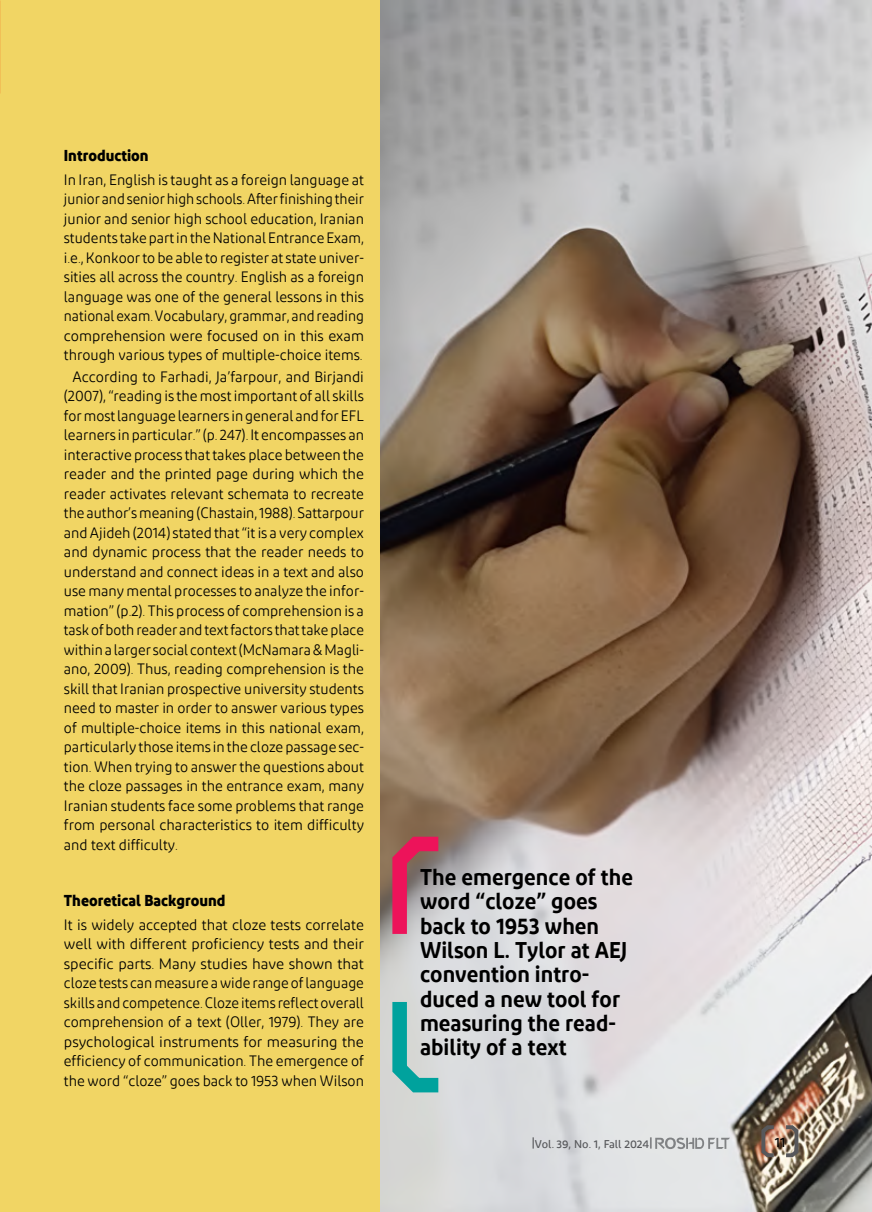
<style>
.page{position:relative;width:872px;height:1212px;background:#fff}
.page>*{position:absolute;margin:0;border:0;box-sizing:border-box;transform-origin:0 0}
.t1{font:600 22.65px/24.3px "Diodrum Arabic";color:#000;scale:.95 1}
.t2{font:700 15.75px "Diodrum Arabic";color:#000;scale:.95 1}
.t3{font:15px/19.5px "Diodrum Arabic";color:#000;text-align:justify;scale:.95 1}
.t4{font:15px/19.5px "Diodrum Arabic";color:#000;text-align:center}
.t5{font:15px "Diodrum Arabic";color:#000;scale:.93 1}
.t6{font:500 13.5px "Diodrum Arabic";color:#000}
.t7{font:500 11.25px "Diodrum Arabic";color:#57585b}
</style>
<div class="page">
<img style="left:380px;top:0;width:492px;height:1212px">
<div style="left:0;top:0;width:380px;height:1212px;background:#f1d564"></div>
<svg style="left:385px;top:987px;width:68px;height:113px;background:#aacdcc"></svg>
<svg style="left:385px;top:829px;width:68px;height:119px;background:#b5818c"></svg>
<svg style="left:655px;top:1137px;width:75px;height:13px"></svg>
<svg style="left:759px;top:1123px;width:41px;height:36px"></svg>
<p class="t2" style="left:64px;top:146px;width:91px">Introduction</p>
<p class="t3" style="left:64px;top:170px;width:317px">In Iran, English is taught as a foreign language at juniorandseniorhighschools.Afterfinishingtheir junior and senior high school education, Iranian studentstakepartintheNationalEntranceExam,</p>
<p class="t3" style="left:64px;top:267px;width:317px">sities all across the country. English as a foreign</p>
<p class="t3" style="left:64px;top:248px;width:317px">e.i .,Konkoortobeabletoregisteratstateuniver-</p>
<p class="t3" style="left:64px;top:287px;width:317px">language was one of the general lessons in this nationalexam.Vocabulary,grammar,andreading comprehension were focused on in this exam through various types of multiple-choice items.</p>
<p class="t4" style="left:64px;top:367px;width:301px">According to Farhadi Ja, ’farpour, and Birjandi (2007 “,) reading is the most important of all skills formostlanguagelearnersingeneralandforEFL learnersinparticular.” ( .p 247 I t.) encompassesan interactiveprocessthattakesplacebetweenthe reader and the printed page during which the reader activates relevant schemata to recreate theauthor s’ meaning(Chastain,1988 .) Sattarpour and Ajideh(2014)statedthat“ isit a very complex and dynamic process that the reader needs to understand and connect ideas in a text and also</p>
<p class="t3" style="left:64px;top:601px;width:317px">mation” (p.2 .) This process of comprehension is a</p>
<p class="t3" style="left:64px;top:581px;width:317px">use many mental processes to analyze the infor-</p>
<p class="t5" style="left:64px;top:621px;width:324px">taskofbothreaderandtextfactorsthattakeplace</p>
<p class="t3" style="left:64px;top:659px;width:317px">ano, 2009 .) Thus, reading comprehension is the</p>
<p class="t5" style="left:64px;top:641px;width:324px">withinalargersocialcontext(McNamara&amp;Magli-</p>
<p class="t3" style="left:64px;top:679px;width:317px">skill that Iranian prospective university students need to master in order to answer various types of multiple-choice items in this national exam,</p>
<p class="t3" style="left:64px;top:757px;width:317px">tion. When trying to answer the questions about</p>
<p class="t3" style="left:64px;top:737px;width:317px">particularlythoseitemsintheclozepassagesec-</p>
<p class="t3" style="left:64px;top:776px;width:317px">the cloze passages in the entrance exam, many Iranian students face some problems that range from personal characteristics to item difficulty and text difficulty.</p>
<p class="t2" style="left:64px;top:891px;width:172px">Theoretical Background</p>
<p class="t4" style="left:64px;top:915px;width:301px;text-align:justify">isIt widely accepted that cloze tests correlate well with different proficiency tests and their specific parts. Many studies have shown that clozetestscanmeasureawiderangeoflanguage skillsandcompetence.Clozeitemsreflectoverall comprehension of a text (Oller, 1979 .) They are psychological instruments for measuring the efficiency of communication. The emergence of the word “cloze” goes back to 1953 when Wilson</p>
<h1 class="t1" style="left:420px;top:865px;width:226px">The emergence of the word “cloze” goes back to 1953 when<br>Wilson .L Tylor at AEJ</h1>
<h1 class="t1" style="left:420px;top:987px;width:212px">duced a new tool for</h1>
<h1 class="t1" style="left:420px;top:962px;width:180px">convention intro-</h1>
<h1 class="t1" style="left:420px;top:1011px;width:208px">measuring the read-</h1>
<h1 class="t1" style="left:420px;top:1035px;width:156px">ability of a text</h1>
<p class="t7" style="left:532px;top:1135px;width:5px">|</p>
<p class="t7" style="left:649px;top:1135px;width:5px">|</p>
<p class="t7" style="left:535px;top:1137px;width:116px">Vol. 39, No. 1, Fall 2024</p>
<p class="t6" style="left:775px;top:1134px;width:12px">11</p>
</div>
